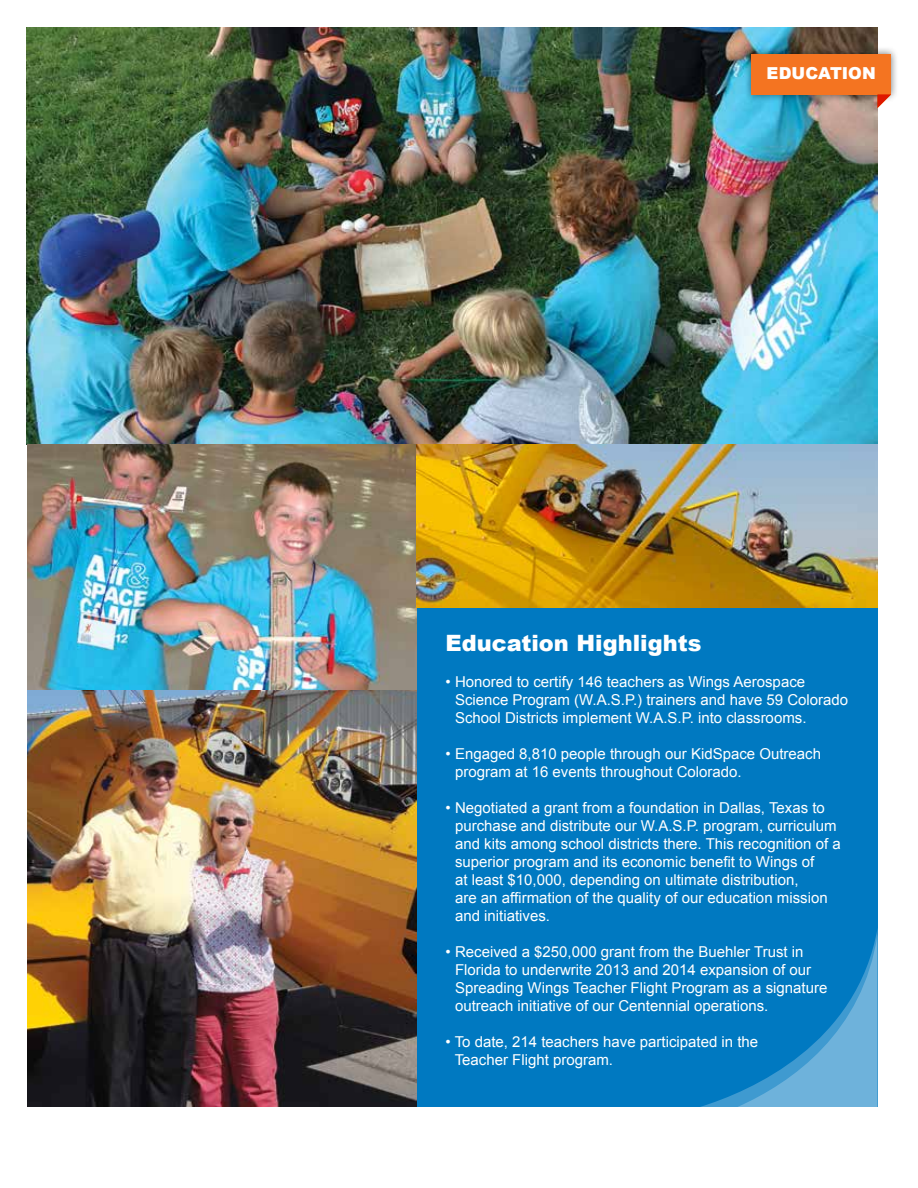
<style>
.page{position:relative;width:918px;height:1188px;background:#fff}
.page>*{position:absolute;margin:0;border:0;box-sizing:border-box;transform-origin:0 0}
.t1{font:900 22.5px "Arial";color:#fff}
.t2{font:900 16.5px "Arial";color:#fff}
.t3{font:15px/18px "Arial";color:#fff}
</style>
<div class="page">
<div style="left:417px;top:608px;width:461px;height:499px;background:#0079c1"></div>
<svg style="left:700px;top:929px;width:178px;height:178px"></svg>
<img style="left:27px;top:27px;width:850px;height:418px">
<img style="left:27px;top:445px;width:390px;height:662px">
<img style="left:417px;top:445px;width:460px;height:163px">
<div style="left:744px;top:46px;width:155px;height:56px;background:#000;opacity:.5"></div>
<div style="left:752px;top:54px;width:139px;height:40px;background:#f47421"></div>
<svg style="left:878px;top:94px;width:13px;height:14px"></svg>
<p class="t2" style="left:767px;top:61px;width:111px">EDUCATION</p>
<h1 class="t1" style="left:446px;top:626px;width:257px">Education Highlights</h1>
<p class="t3" style="left:455px;top:672px;width:395px;text-indent:-9px">• Honored to certify 146 teachers as Wings Aerospace<br>Science Program (W.A.S.P.) trainers and have 59 Colorado<br>School Districts implement W.A.S.P. into classrooms.</p>
<p class="t3" style="left:455px;top:744px;width:368px;text-indent:-9px">• Engaged 8,810 people through our KidSpace Outreach program at 16 events throughout Colorado.</p>
<p class="t3" style="left:455px;top:798px;width:387px;text-indent:-9px">• Negotiated a grant from a foundation in Dallas, Texas to purchase and distribute our W.A.S.P. program, curriculum and kits among school districts there. This recognition of a superior program and its economic benefit to Wings of<br>at least $10,000, depending on ultimate distribution,<br>are an affirmation of the quality of our education mission and initiatives.</p>
<p class="t3" style="left:455px;top:942px;width:374px;text-indent:-9px">• Received a $250,000 grant from the Buehler Trust in Florida to underwrite 2013 and 2014 expansion of our Spreading Wings Teacher Flight Program as a signature outreach initiative of our Centennial operations.</p>
<p class="t3" style="left:455px;top:1032px;width:305px;text-indent:-9px">• To date, 214 teachers have participated in the<br>Teacher Flight program.</p>
</div>
